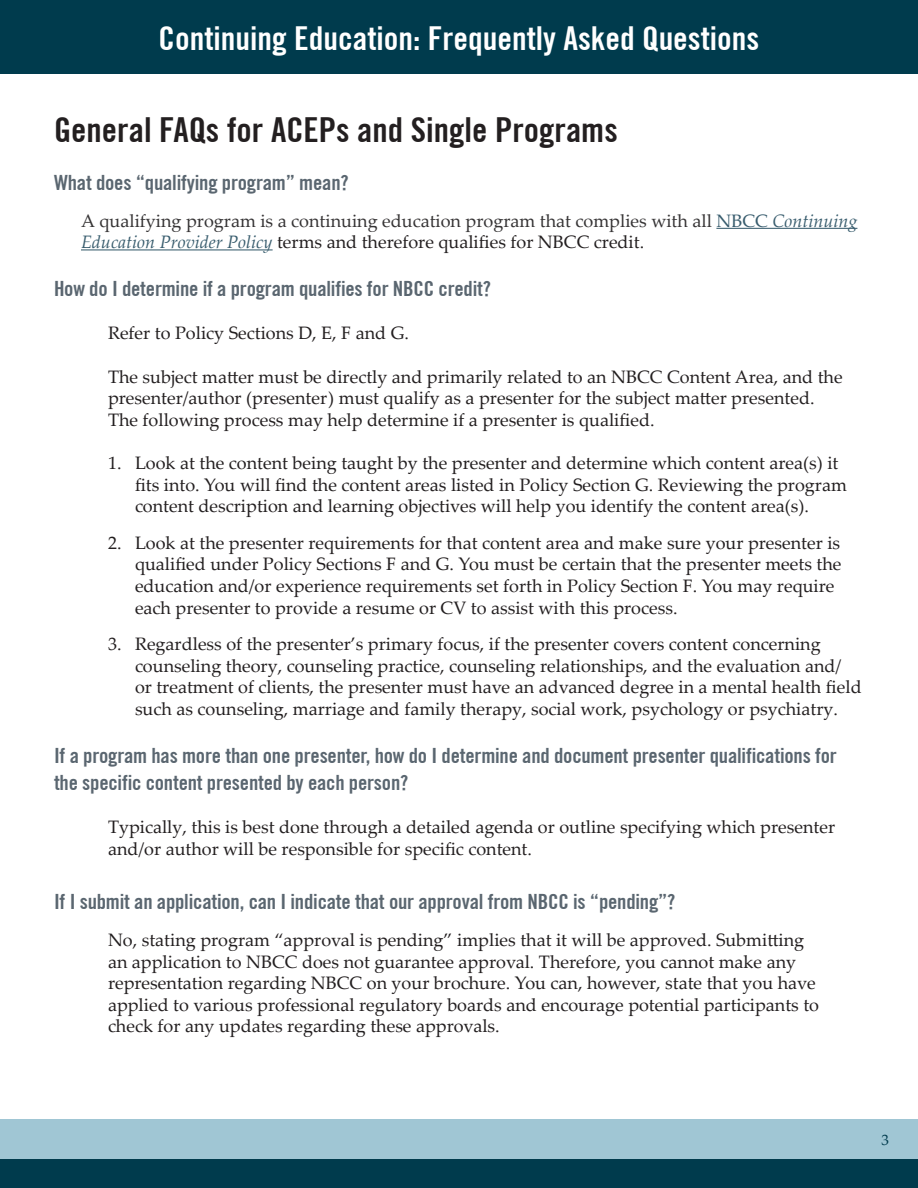
<style>
.page{position:relative;width:918px;height:1188px;background:#fff}
.page>*{position:absolute;margin:0;border:0;box-sizing:border-box;transform-origin:0 0}
.No_Spacing{font:700 condensed 34.5px "Trade Gothic No.20";color:#231f20}
.t1{font:700 condensed 33px "Trade Gothic No.20";color:#fff}
.No_Spacing-2{font:700 condensed 21px/27px "Trade Gothic No.20";letter-spacing:-.01em;color:#5a6670}
.No_Spacing-3{font:18px/21.6px "Palatino Linotype";color:#231f20}
.No_Spacing-4{font:18px/21.6px "Palatino Linotype";color:#363435}
.t2{font:15px "Palatino Linotype";color:#003b4d}
.s1{color:#395d6e}
.s2{font-style:italic;color:#395d6e}
.s3{color:#231f20}
</style>
<div class="page">
<div style="left:0;top:0;width:918px;height:73px;background:#003b4d"></div>
<div style="left:0;top:1119px;width:918px;height:48px;background:#a0c6d4"></div>
<div style="left:0;top:1159px;width:918px;height:29px;background:#003b4d"></div>
<hr style="left:716px;top:228px;width:141px;height:1px;background:#395d6e">
<hr style="left:81px;top:249px;width:192px;height:1px;background:#395d6e">
<h2 class="t1" style="left:159px;top:19px;width:602px">Continuing Education: Frequently Asked Questions</h2>
<p class="No_Spacing" style="left:54px;top:109px;width:565px">General FAQs for ACEPs and Single Programs</p>
<p class="No_Spacing-2" style="left:54px;top:169px;width:296px">What does “qualifying program” mean?</p>
<p class="No_Spacing-4" style="left:81px;top:209px;width:778px">A qualifying program is a continuing education program that complies with all <span class="s1">NBCC</span> <span class="s2">Continuing<br>Education Provider Policy</span> <span class="s3">terms and therefore qualifies for NBCC credit.</span></p>
<p class="No_Spacing-2" style="left:54px;top:275px;width:438px">How do I determine if a program qualifies for NBCC credit?</p>
<p class="No_Spacing-3" style="left:108px;top:322px;width:302px">Refer to Policy Sections D, E, F and G.</p>
<p class="No_Spacing-3" style="left:108px;top:365px;width:736px">The subject matter must be directly and primarily related to an NBCC Content Area, and the presenter/author (presenter) must qualify as a presenter for the subject matter presented.</p>
<p class="No_Spacing-3" style="left:108px;top:408px;width:548px">The following process may help determine if a presenter is qualified.</p>
<p class="No_Spacing-3" style="left:135px;top:451px;width:713px;text-indent:-27px">1. Look at the content being taught by the presenter and determine which content area(s) it fits into. You will find the content areas listed in Policy Section G. Reviewing the program content description and learning objectives will help you identify the content area(s).</p>
<p class="No_Spacing-3" style="left:135px;top:531px;width:708px;text-indent:-27px">2. Look at the presenter requirements for that content area and make sure your presenter is qualified under Policy Sections F and G. You must be certain that the presenter meets the education and/or experience requirements set forth in Policy Section F. You may require each presenter to provide a resume or CV to assist with this process.</p>
<p class="No_Spacing-3" style="left:135px;top:632px;width:728px;text-indent:-27px">3. Regardless of the presenter’s primary focus, if the presenter covers content concerning counseling theory, counseling practice, counseling relationships, and the evaluation and/ or treatment of clients, the presenter must have an advanced degree in a mental health field such as counseling, marriage and family therapy, social work, psychology or psychiatry.</p>
<p class="No_Spacing-2" style="left:54px;top:742px;width:784px">If a program has more than one presenter, how do I determine and document presenter qualifications for the specific content presented by each person?</p>
<p class="No_Spacing-3" style="left:108px;top:815px;width:729px">Typically, this is best done through a detailed agenda or outline specifying which presenter and/or author will be responsible for specific content.</p>
<p class="No_Spacing-2" style="left:54px;top:888px;width:623px">If I submit an application, can I indicate that our approval from NBCC is “pending”?</p>
<p class="No_Spacing-3" style="left:108px;top:928px;width:713px">No, stating program “approval is pending” implies that it will be approved. Submitting an application to NBCC does not guarantee approval. Therefore, you cannot make any representation regarding NBCC on your brochure. You can, however, state that you have applied to various professional regulatory boards and encourage potential participants to check for any updates regarding these approvals.</p>
<p class="t2" style="left:882px;top:1129px;width:9px">3</p>
</div>
